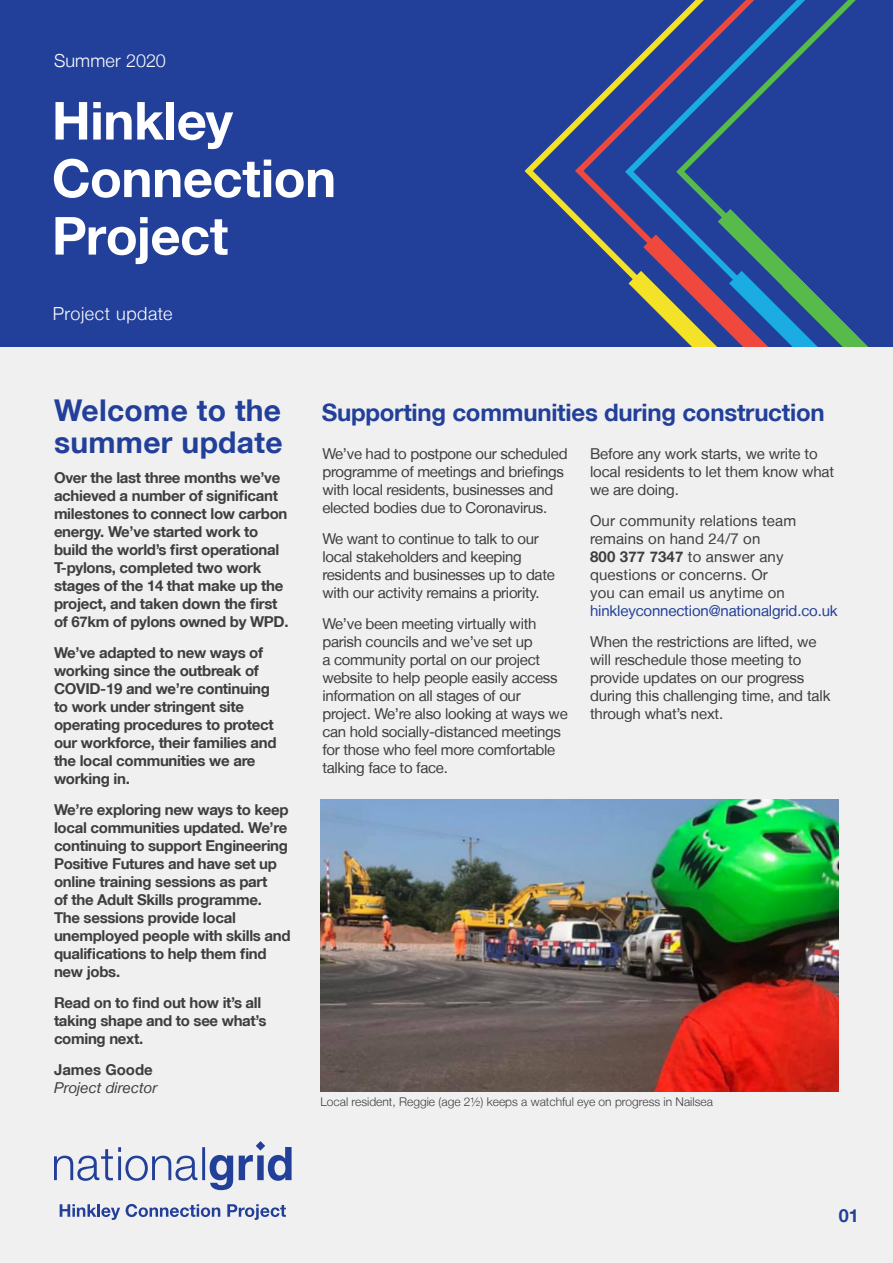
<style>
.page{position:relative;width:893px;height:1263px;background:#fff}
.page>*{position:absolute;margin:0;border:0;box-sizing:border-box;transform-origin:0 0}
.t1{font:700 52.5px "Helvetica Neue LT";letter-spacing:-.01em;color:#fff}
.Bullet_Style{font:700 30px/31.5px "Helvetica Neue LT";letter-spacing:.01em;color:#223f99}
.t2{font:700 24px "Helvetica Neue LT";letter-spacing:-.01em;color:#223f99}
.t3{font:300 18px "Helvetica Neue LT";letter-spacing:.015em;color:#fff}
.Bullet_Style-2{font:700 18px "Helvetica Neue LT";color:#223f99}
.t4{font:700 15px/18px "Helvetica Neue LT";letter-spacing:-.02em;color:#3e3e3f}
.t5{font:15px/18px "Helvetica Neue LT";letter-spacing:-.02em;color:#3e3e3f}
.t6{font:15px/18px "Helvetica Neue LT";letter-spacing:.01em;color:#3e3e3f}
.t7{font:italic 15px/18px "Helvetica Neue LT";color:#3e3e3f}
.t8{font:300 12px "Helvetica Neue LT";color:#3e3e3f}
.s1{font-weight:700;font-style:normal}
.s2{font-weight:700}
.s3{color:#223f99}
</style>
<div class="page">
<div style="left:0;top:0;width:893px;height:348px;background:#223f99"></div>
<svg style="left:771px;top:0;width:85px;height:85px"></svg>
<svg style="left:524px;top:0;width:247px;height:348px"></svg>
<svg style="left:628px;top:209px;width:265px;height:139px"></svg>
<div style="left:0;top:348px;width:893px;height:915px;background:#f0f0f0"></div>
<svg style="left:54px;top:1141px;width:238px;height:49px"></svg>
<svg style="left:60px;top:1204px;width:60px;height:16px"></svg>
<svg style="left:126px;top:1204px;width:94px;height:13px"></svg>
<svg style="left:227px;top:1204px;width:59px;height:16px"></svg>
<img style="left:320px;top:799px;width:519px;height:292px">
<p class="t3" style="left:54px;top:49px;width:113px">Summer 2020</p>
<p class="t1" style="left:52px;top:88px;width:182px">Hinkley</p>
<p class="t1" style="left:52px;top:146px;width:286px">Connection</p>
<p class="t1" style="left:52px;top:203px;width:178px">Project</p>
<p class="t3" style="left:53px;top:303px;width:121px">Project update</p>
<p class="Bullet_Style" style="left:54px;top:394px;width:230px">Welcome to the summer update</p>
<p class="t4" style="left:54px;top:469px;width:236px">Over the last three months we’ve achieved a number of significant milestones to connect low carbon energy. We’ve started work to build the world’s first operational<br>T-pylons, completed two work stages of the 14 that make up the project, and taken down the first of 67km of pylons owned by WPD.</p>
<p class="t4" style="left:54px;top:643px;width:224px">We’ve adapted to new ways of working since the outbreak of<br>COVID-19 and we’re continuing to work under stringent site operating procedures to protect our workforce, their families and the local communities we are working in.</p>
<p class="t4" style="left:54px;top:800px;width:238px">We’re exploring new ways to keep local communities updated. We’re continuing to support Engineering<br>Positive Futures and have set up online training sessions as part<br>of the Adult Skills programme.<br>The sessions provide local unemployed people with skills and qualifications to help them find new jobs.</p>
<p class="t4" style="left:54px;top:993px;width:214px">Read on to find out how it’s all taking shape and to see what’s coming next.</p>
<p class="t7" style="left:54px;top:1060px;width:105px"><span class="s1">James Goode<br></span>Project director</p>
<p class="t2" style="left:322px;top:397px;width:504px">Supporting communities during construction</p>
<p class="t5" style="left:322px;top:445px;width:247px">We’ve had to postpone our scheduled programme of meetings and briefings with local residents, businesses and elected bodies due to Coronavirus.</p>
<p class="t5" style="left:322px;top:529px;width:234px">We want to continue to talk to our local stakeholders and keeping residents and businesses up to date with our activity remains a priority.</p>
<p class="t5" style="left:322px;top:614px;width:247px">We’ve been meeting virtually with parish councils and we’ve set up<br>a community portal on our project website to help people easily access information on all stages of our project. We’re also looking at ways we can hold socially-distanced meetings for those who feel more comfortable talking face to face.</p>
<p class="t5" style="left:590px;top:445px;width:246px">Before any work starts, we write to local residents to let them know what we are doing.</p>
<p class="t6" style="left:590px;top:511px;width:249px">Our community relations team remains on hand 24/7 on<br><span class="s2">800 377 7347</span> to answer any questions or concerns. Or<br>you can email us anytime on <span class="s3">hinkleyconnection@nationalgrid.co.uk</span></p>
<p class="t5" style="left:590px;top:632px;width:242px">When the restrictions are lifted, we will reschedule those meeting to provide updates on our progress during this challenging time, and talk through what’s next.</p>
<p class="t8" style="left:320px;top:1095px;width:394px">Local resident, Reggie (age 2½) keeps a watchful eye on progress in Nailsea</p>
<p class="Bullet_Style-2" style="left:839px;top:1204px;width:21px">01</p>
</div>
